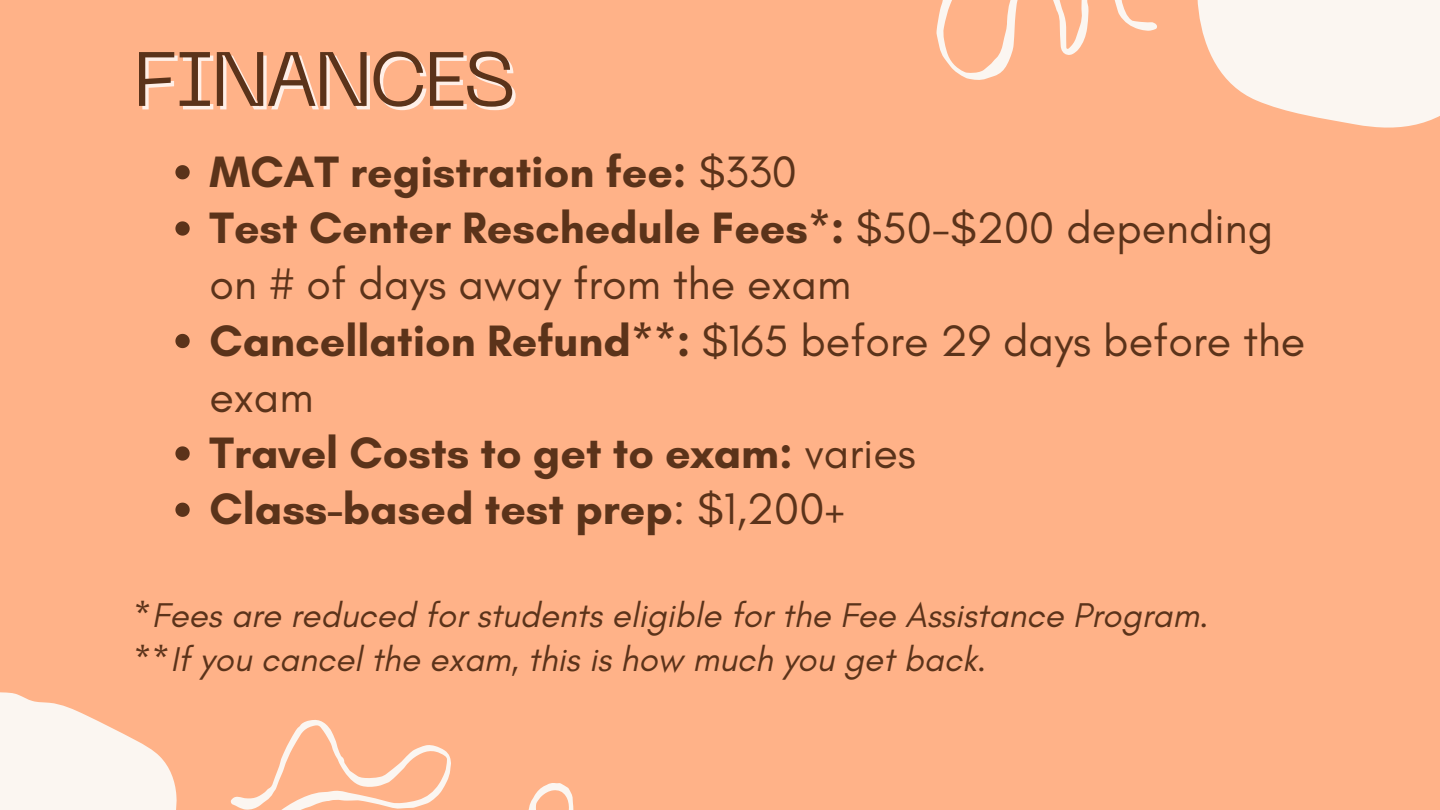
<style>
.page{position:relative;width:1440px;height:810px;background:#ffb288}
.page>*{position:absolute;margin:0;border:0;box-sizing:border-box;transform-origin:0 0}
.t1{font:76.4px "PP Neue Machina";letter-spacing:-.045em;color:#5b331a}
.t2{font:44.8px/56.2px "Glacial Indifference";color:#5b331a}
.t3{font:700 44.8px "Glacial Indifference";color:#5b331a}
.t4{font:italic 35px "Glacial Indifference";color:#5b331a}
.s1{font-weight:400}
.s2{font-weight:700}
</style>
<div class="page">
<svg style="left:0;top:692px;width:177px;height:118px"></svg>
<svg style="left:936px;top:0;width:221px;height:80px"></svg>
<svg style="left:231px;top:720px;width:342px;height:90px"></svg>
<svg style="left:1197px;top:0;width:243px;height:128px"></svg>
<svg style="left:175px;top:165px;width:15px;height:14px"></svg>
<svg style="left:175px;top:221px;width:15px;height:15px"></svg>
<svg style="left:175px;top:334px;width:15px;height:14px"></svg>
<svg style="left:175px;top:446px;width:15px;height:15px"></svg>
<svg style="left:175px;top:503px;width:15px;height:14px"></svg>
<p class="t1" style="left:133px;top:50px;width:384px">FINANCES</p>
<p class="t3" style="left:210px;top:144px;width:589px">MCAT registration fee: <span class="s1">$330</span></p>
<p class="t2" style="left:210px;top:199px;width:1065px"><span class="s2">Test Center Reschedule Fees*:</span> $50-$200 depending on # of days away from the exam</p>
<p class="t2" style="left:210px;top:312px;width:1097px"><span class="s2">Cancellation Refund**:</span> $165 before 29 days before the exam</p>
<p class="t3" style="left:210px;top:426px;width:708px">Travel Costs to get to exam: <span class="s1">varies</span></p>
<p class="t3" style="left:210px;top:482px;width:637px">Class-based test prep<span class="s1">: $1,200+</span></p>
<p class="t4" style="left:133px;top:594px;width:1077px">*Fees are reduced for students eligible for the Fee Assistance Program.</p>
<p class="t4" style="left:133px;top:638px;width:854px">**If you cancel the exam, this is how much you get back.</p>
</div>
